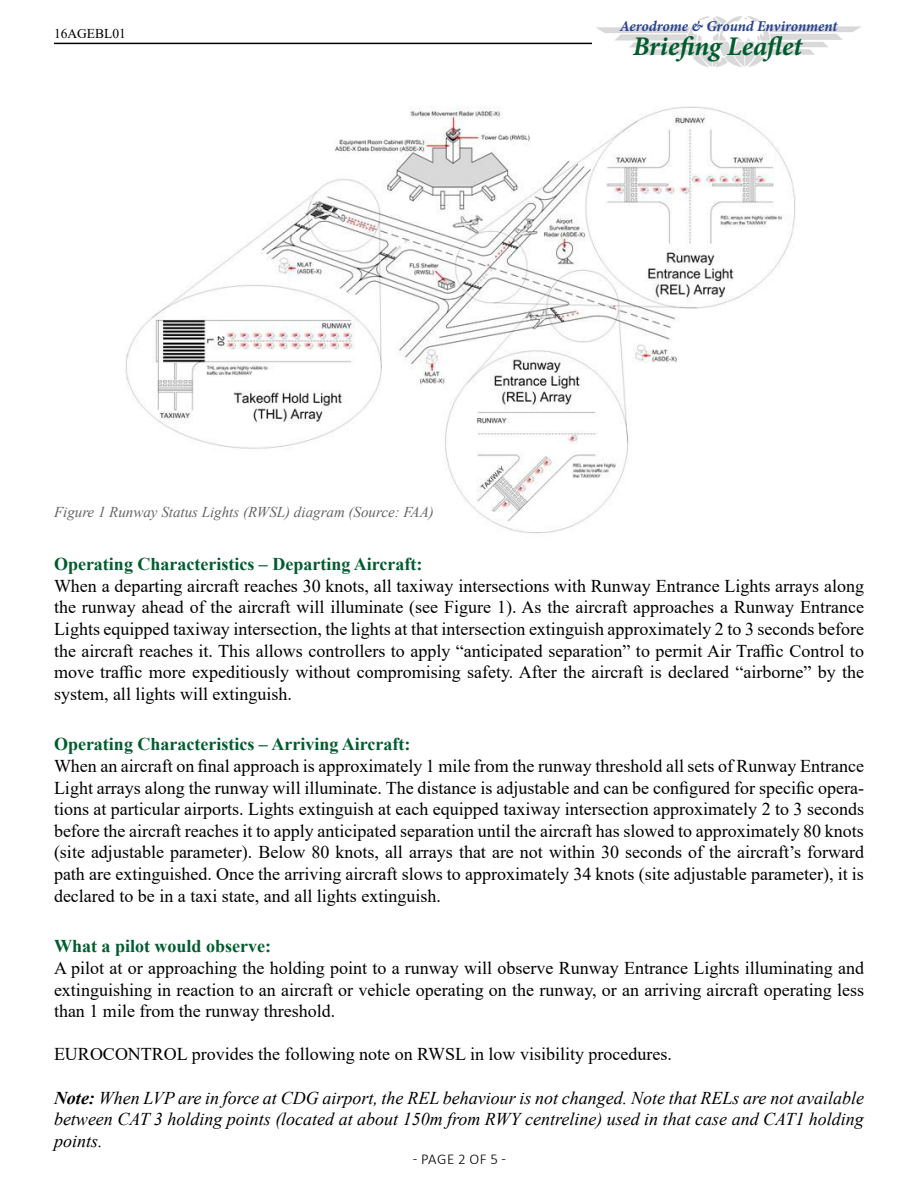
<style>
.page{position:relative;width:918px;height:1188px;background:#fff}
.page>*{position:absolute;margin:0;border:0;box-sizing:border-box;transform-origin:0 0}
.t1{font:italic 700 27px "Minion Pro";letter-spacing:.005em;color:#005c2e}
.t2{font:18px/21.6px "Times New Roman";color:#000;text-align:justify}
.t3{font:italic 18px/21.6px "Times New Roman";color:#000;text-align:justify}
.t4{font:700 18px "Times New Roman";color:#005c2e}
.t5{font:italic 15px "Times New Roman";color:#636466}
.t6{font:italic 700 15px "Minion Pro";letter-spacing:-.005em;color:#25408f}
.t7{font:300 15px "Calibri";letter-spacing:.035em;color:#000}
.t8{font:13.5px "Times New Roman";color:#000}
.s1{font-weight:700}
</style>
<div class="page">
<hr style="left:54px;top:43px;width:810px;height:1px;background:#000">
<img style="left:592px;top:16px;width:272px;height:51px">
<img style="left:126px;top:106px;width:669px;height:427px">
<p class="t8" style="left:54px;top:24px;width:73px">16AGEBL01</p>
<p class="t5" style="left:54px;top:502px;width:381px">Figure 1 Runway Status Lights (RWSL) diagram (Source: FAA)</p>
<p class="t6" style="left:620px;top:15px;width:219px">Aerodrome &amp; Ground Environment</p>
<h1 class="t1" style="left:633px;top:27px;width:171px">Briefing Leaflet</h1>
<p class="t4" style="left:54px;top:551px;width:370px">Operating Characteristics – Departing Aircraft:</p>
<p class="t2" style="left:54px;top:574px;width:812px">When a departing aircraft reaches 30 knots, all taxiway intersections with Runway Entrance Lights arrays along the runway ahead of the aircraft will illuminate (see Figure 1). As the aircraft approaches a Runway Entrance Lights equipped taxiway intersection, the lights at that intersection extinguish approximately 2 to 3 seconds before the aircraft reaches it. This allows controllers to apply “anticipated separation” to permit Air Traffic Control to move traffic more expeditiously without compromising safety. After the aircraft is declared “airborne” by the system, all lights will extinguish.</p>
<p class="t4" style="left:54px;top:731px;width:358px">Operating Characteristics – Arriving Aircraft:</p>
<p class="t2" style="left:54px;top:755px;width:812px">When an aircraft on final approach is approximately 1 mile from the runway threshold all sets of Runway Entrance Light arrays along the runway will illuminate. The distance is adjustable and can be configured for specific opera&shy;tions at particular airports. Lights extinguish at each equipped taxiway intersection approximately 2 to 3 seconds before the aircraft reaches it to apply anticipated separation until the aircraft has slowed to approximately 80 knots (site adjustable parameter). Below 80 knots, all arrays that are not within 30 seconds of the aircraft’s forward path are extinguished. Once the arriving aircraft slows to approximately 34 knots (site adjustable parameter), it is declared to be in a taxi state, and all lights extinguish.</p>
<p class="t4" style="left:54px;top:933px;width:219px">What a pilot would observe:</p>
<p class="t2" style="left:54px;top:957px;width:812px">A pilot at or approaching the holding point to a runway will observe Runway Entrance Lights illuminating and extinguishing in reaction to an aircraft or vehicle operating on the runway, or an arriving aircraft operating less than 1 mile from the runway threshold.</p>
<p class="t2" style="left:54px;top:1043px;width:620px">EUROCONTROL provides the following note on RWSL in low visibility procedures.</p>
<p class="t3" style="left:54px;top:1086px;width:812px"><span class="s1">Note:</span> When LVP are in force at CDG airport, the REL behaviour is not changed. Note that RELs are not available between CAT 3 holding points (located at about 150m from RWY centreline) used in that case and CAT1 holding points.</p>
<p class="t7" style="left:413px;top:1150px;width:95px">- PAGE 2 OF 5 -</p>
</div>
